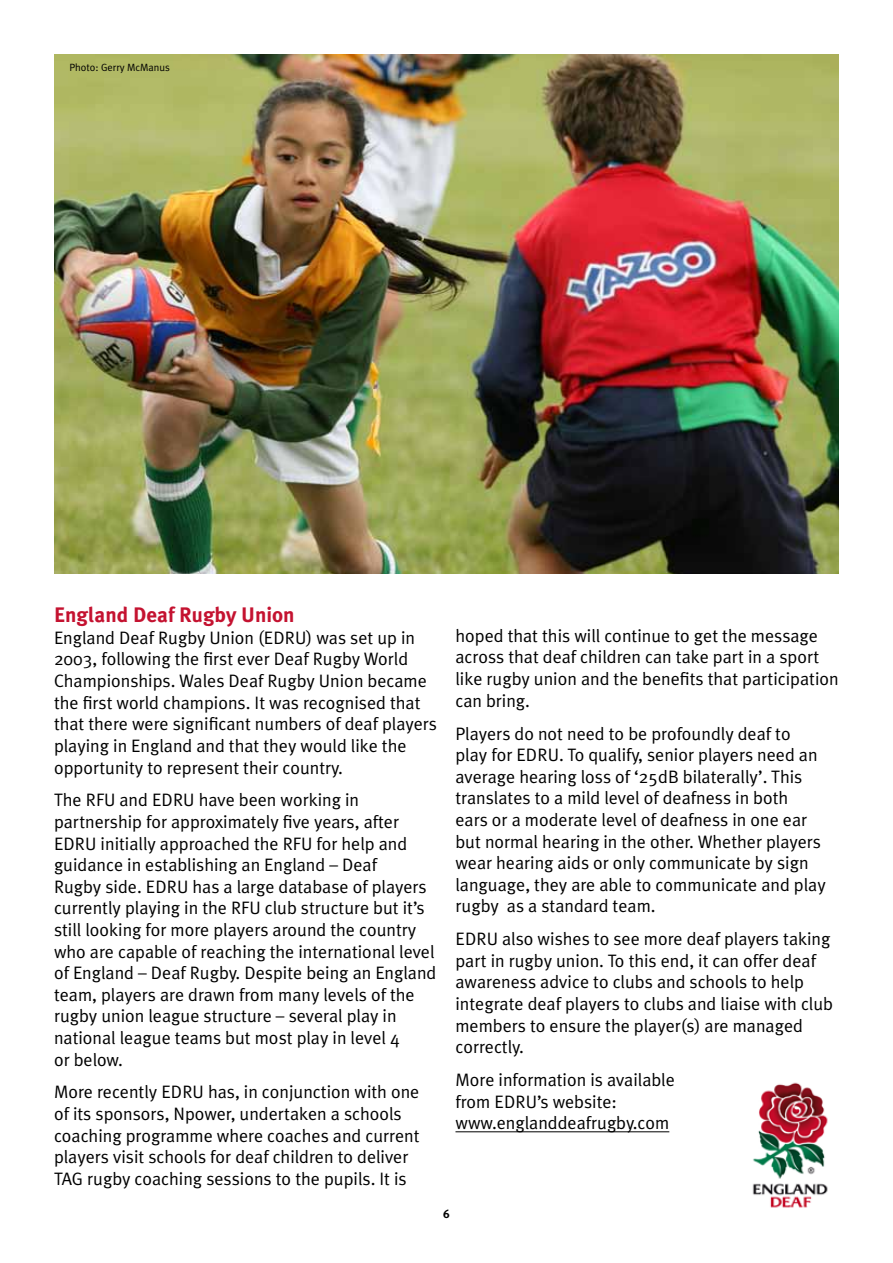
<style>
.page{position:relative;width:893px;height:1263px;background:#fff}
.page>*{position:absolute;margin:0;border:0;box-sizing:border-box;transform-origin:0 0}
.t1{font:700 21px "Meta Plus";color:#c41230}
.t2{font:18px/21.6px "Meta Plus Normal";color:#000}
.t3{font:700 12px "Meta Plus";color:#000}
.t4{font:10.5px "Meta Plus Normal";color:#000}
</style>
<div class="page">
<hr style="left:455px;top:1131px;width:214px;height:1px;background:#000">
<img style="left:54px;top:54px;width:785px;height:520px">
<img style="left:752px;top:1082px;width:76px;height:126px">
<p class="t4" style="left:69px;top:62px;width:102px">Photo: Gerry McManus</p>
<p class="t1" style="left:54px;top:603px;width:242px">England Deaf Rugby Union</p>
<p class="t2" style="left:54px;top:627px;width:385px">England Deaf Rugby Union (EDRU) was set up in 2003, following the first ever Deaf Rugby World Championships. Wales Deaf Rugby Union became the first world champions. It was recognised that that there were significant numbers of deaf players playing in England and that they would like the opportunity to represent their country.</p>
<p class="t2" style="left:54px;top:789px;width:384px">The RFU and EDRU have been working in partnership for approximately five years, after EDRU initially approached the RFU for help and guidance in establishing an England – Deaf<br>Rugby side. EDRU has a large database of players currently playing in the RFU club structure but it’s still looking for more players around the country who are capable of reaching the international level of England – Deaf Rugby. Despite being an England team, players are drawn from many levels of the rugby union league structure – several play in national league teams but most play in level 4<br>or below.</p>
<p class="t2" style="left:54px;top:1081px;width:367px">More recently EDRU has, in conjunction with one of its sponsors, Npower, undertaken a schools coaching programme where coaches and current players visit schools for deaf children to deliver TAG rugby coaching sessions to the pupils. It is</p>
<p class="t2" style="left:455px;top:625px;width:385px">hoped that this will continue to get the message across that deaf children can take part in a sport like rugby union and the benefits that participation can bring.</p>
<p class="t2" style="left:455px;top:722px;width:372px">Players do not need to be profoundly deaf to play for EDRU. To qualify, senior players need an average hearing loss of ‘25dB bilaterally’. This translates to a mild level of deafness in both<br>ears or a moderate level of deafness in one ear but normal hearing in the other. Whether players wear hearing aids or only communicate by sign language, they are able to communicate and play rugby as a standard team.</p>
<p class="t2" style="left:455px;top:928px;width:379px">EDRU also wishes to see more deaf players taking part in rugby union. To this end, it can offer deaf awareness advice to clubs and schools to help integrate deaf players to clubs and liaise with club members to ensure the player(s) are managed correctly.</p>
<p class="t2" style="left:455px;top:1069px;width:221px">More information is available from EDRU’s website: www.englanddeafrugby.com</p>
<p class="t3" style="left:443px;top:1207px;width:8px">6</p>
</div>
